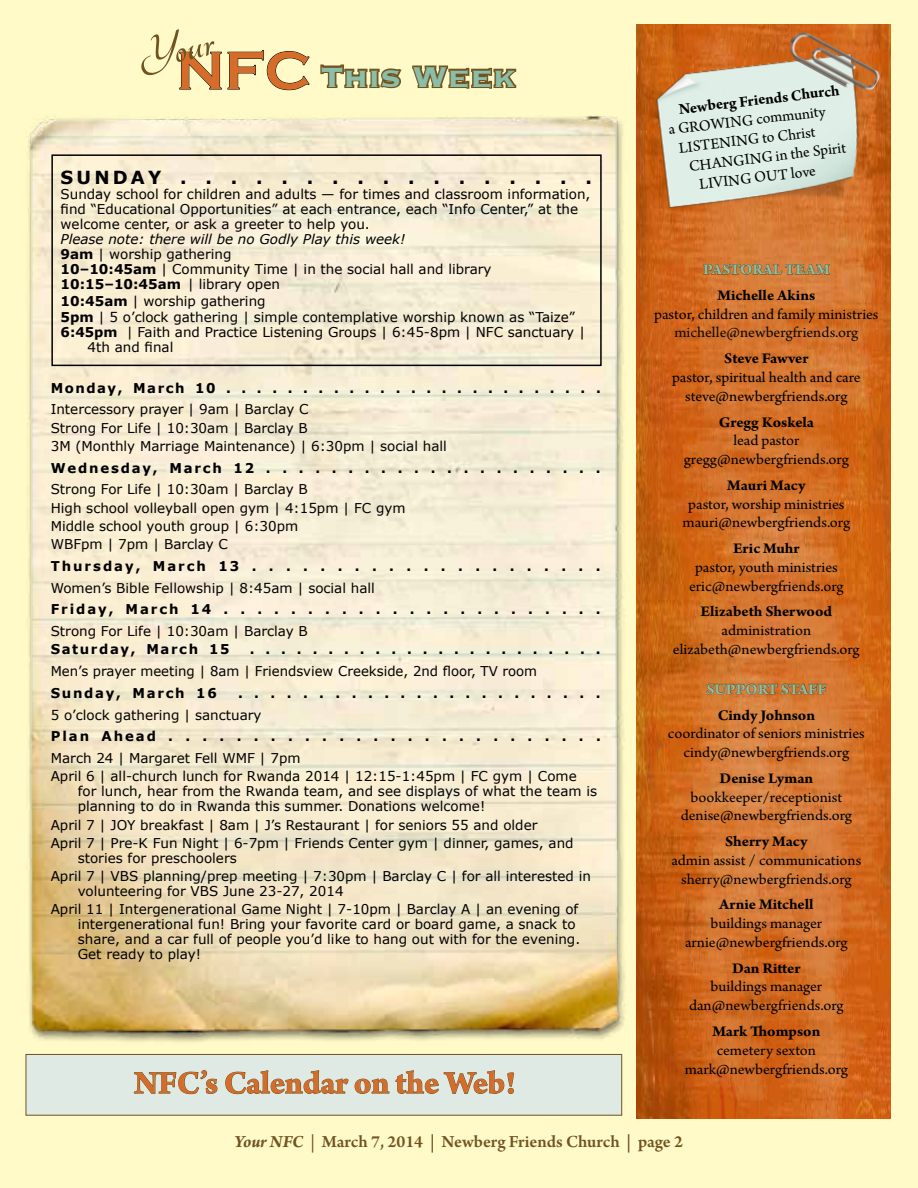
<style>
.page{position:relative;width:918px;height:1188px;background:#fffac7}
.page>*{position:absolute;margin:0;border:0;box-sizing:border-box;transform-origin:0 0}
.t1{font:700 49.95px "Tangerine";color:#715320}
.t2{font:700 37.2px "Copperplate";color:#8bbea8}
.t3{font:700 33.75px "Arno Pro";letter-spacing:-.005em;color:#d56c2a}
.t4{font:600 18px "Arno Pro";letter-spacing:-.005em;color:#715320}
.t5{font:700 18px "Verdana";letter-spacing:.175em;color:#000}
.t6{font:16.05px "Arno Pro";color:#000}
.t7{font:700 16.05px "Arno Pro";color:#000}
.t8{font:15.6px/18.8px "Arno Pro";color:#000;text-align:center;scale:1.04 1}
.t9{font:700 15.6px "Arno Pro";letter-spacing:-.005em;color:#000;scale:1.04 1}
.t10{font:15.6px "Arno Pro";color:#0a0a0b;scale:1.04 1}
.t11{font:700 15.6px "Arno Pro";color:#8bbea8;scale:1.04 1}
.t12{font:13.5px/18.3px "Verdana";color:#000}
.t13{font:700 13.5px "Verdana";letter-spacing:.135em;color:#000}
.t14{font:italic 13.5px "Verdana";color:#000}
.t15{font:700 13.5px "Verdana";letter-spacing:.115em;color:#000}
.t16{font:700 13.5px "Verdana";color:#000}
.s1{font-family:"Copperplate Gothic";font-size:55.35px;color:#d56c2a}
.s2{font-weight:700}
.s3{font-weight:400}
.s4{font-weight:700;font-style:italic}
</style>
<div class="page">
<div style="left:26px;top:1054px;width:596px;height:62px;background:#dfeae4;border:1px solid #715320"></div>
<svg style="left:320px;top:64px;width:82px;height:25px"></svg>
<svg style="left:412px;top:65px;width:105px;height:24px"></svg>
<svg style="left:179px;top:50px;width:131px;height:41px"></svg>
<img style="left:28px;top:116px;width:597px;height:926px">
<img style="left:636px;top:24px;width:255px;height:1095px">
<svg style="left:703px;top:247px;width:127px;height:47px"></svg>
<svg style="left:706px;top:677px;width:121px;height:31px"></svg>
<img style="left:649px;top:53px;width:227px;height:166px">
<img style="left:783px;top:27px;width:99px;height:72px">
<svg style="left:134px;top:1069px;width:84px;height:25px"></svg>
<svg style="left:225px;top:1054px;width:164px;height:41px"></svg>
<svg style="left:395px;top:1070px;width:119px;height:24px"></svg>
<div style="left:51px;top:154px;width:551px;height:212px;border:2px solid #000"></div>
<h1 class="t1" style="left:133px;top:34px;width:77px;rotate:-13deg">Your</h1>
<h2 class="t2" style="left:176px;top:52px;width:341px"><span class="s1">NFC</span> This Week</h2>
<h3 class="t5" style="left:61px;top:166px;width:533px">SUNDAY.................</h3>
<p class="t12" style="left:61px;top:187px;width:531px;line-height:15px">Sunday school for children and adults — for times and classroom information, find “Educational Opportunities” at each entrance, each “Info Center,” at the welcome center, or ask a greeter to help you.</p>
<p class="t14" style="left:61px;top:231px;width:346px">Please note: there will be no Godly Play this week!</p>
<p class="t12" style="left:61px;top:245px;width:172px"><span class="s2">9am</span> | worship gathering</p>
<p class="t12" style="left:61px;top:260px;width:433px"><span class="s2">10–10:45am</span> | Community Time | in the social hall and library</p>
<p class="t16" style="left:61px;top:276px;width:221px">10:15–10:45am <span class="s3">| library open</span></p>
<p class="t12" style="left:61px;top:291px;width:207px"><span class="s2">10:45am</span> | worship gathering</p>
<p class="t12" style="left:61px;top:307px;width:516px"><span class="s2">5pm</span> | 5 o’clock gathering | simple contemplative worship known as “Taize”</p>
<p class="t12" style="left:61px;top:322px;width:526px"><span class="s2">6:45pm</span> | Faith and Practice Listening Groups | 6:45-8pm | NFC sanctuary |</p>
<p class="t12" style="left:88px;top:337px;width:87px">4th and final</p>
<p class="t15" style="left:51px;top:379px;width:552px">Monday,March10.........................</p>
<p class="t12" style="left:51px;top:400px;width:398px">Intercessory prayer | 9am | Barclay C<br>Strong For Life | 10:30am | Barclay B<br>3M (Monthly Marriage Maintenance) | 6:30pm | social hall</p>
<p class="t13" style="left:51px;top:459px;width:551px">Wednesday,March12.....................</p>
<p class="t12" style="left:51px;top:480px;width:356px">Strong For Life | 10:30am | Barclay B<br>High school volleyball open gym | 4:15pm | FC gym Middle school youth group | 6:30pm<br>WBFpm | 7pm | Barclay C</p>
<p class="t13" style="left:51px;top:557px;width:551px">Thursday,March13.....................</p>
<p class="t12" style="left:51px;top:578px;width:326px">Women’s Bible Fellowship | 8:45am | social hall</p>
<p class="t13" style="left:51px;top:601px;width:551px">Friday,March14.......................</p>
<p class="t12" style="left:51px;top:622px;width:259px">Strong For Life | 10:30am | Barclay B</p>
<p class="t13" style="left:51px;top:641px;width:180px">Saturday, March 15</p>
<p class="t13" style="left:250px;top:641px;width:352px">.......................</p>
<p class="t12" style="left:51px;top:662px;width:488px">Men’s prayer meeting | 8am | Friendsview Creekside, 2nd floor, TV room</p>
<p class="t13" style="left:51px;top:684px;width:168px">Sunday, March 16</p>
<p class="t13" style="left:238px;top:684px;width:364px">.......................</p>
<p class="t12" style="left:51px;top:705px;width:212px">5 o’clock gathering | sanctuary</p>
<p class="t13" style="left:51px;top:728px;width:552px">PlanAhead..........................</p>
<p class="t12" style="left:51px;top:749px;width:527px">March 24 | Margaret Fell WMF | 7pm<br>April 6 | all-church lunch for Rwanda 2014 | 12:15-1:45pm | FC gym | Come</p>
<p class="t12" style="left:78px;top:783px;width:521px;line-height:15px">for lunch, hear from the Rwanda team, and see displays of what the team is planning to do in Rwanda this summer. Donations welcome!</p>
<p class="t12" style="left:51px;top:815px;width:524px">April 7 | JOY breakfast | 8am | J’s Restaurant | for seniors 55 and older<br>April 7 | Pre-K Fun Night | 6-7pm | Friends Center gym | dinner, games, and</p>
<p class="t12" style="left:51px;top:848px;width:542px;text-indent:27px">stories for preschoolers<br>April 7 | VBS planning/prep meeting | 7:30pm | Barclay C | for all interested in</p>
<p class="t12" style="left:51px;top:882px;width:529px;text-indent:27px">volunteering for VBS June 23-27, 2014<br>April 11 | Intergenerational Game Night | 7-10pm | Barclay A | an evening of</p>
<p class="t12" style="left:78px;top:916px;width:504px;line-height:15px">intergenerational fun! Bring your favorite card or board game, a snack to share, and a car full of people you’d like to hang out with for the evening.<br>Get ready to play!</p>
<h3 class="t3" style="left:134px;top:1063px;width:383px">NFC’s Calendar on the Web!</h3>
<p class="t7" style="left:678px;top:100px;width:163px;rotate:-7deg">Newberg Friends Church</p>
<p class="t6" style="left:668px;top:121px;width:159px;rotate:-7deg">a GROWING community</p>
<p class="t6" style="left:678px;top:139px;width:139px;rotate:-7deg">LISTENING to Christ</p>
<p class="t6" style="left:688px;top:157px;width:159px;rotate:-7deg">CHANGING in the Spirit</p>
<p class="t6" style="left:698px;top:175px;width:119px;rotate:-7deg">LIVING OUT love</p>
<p class="t11" style="left:703px;top:260px;width:123px">PASTORAL TEAM</p>
<p class="t9" style="left:718px;top:286px;width:96px">Michelle Akins</p>
<p class="t8" style="left:654px;top:305px;width:217px">pastor, children and family ministries</p>
<p class="t10" style="left:674px;top:324px;width:178px">michelle@newbergfriends.org</p>
<p class="t9" style="left:724px;top:349px;width:83px">Steve Fawver</p>
<p class="t8" style="left:672px;top:369px;width:183px">pastor, spiritual health and care steve@newbergfriends.org</p>
<p class="t9" style="left:719px;top:413px;width:93px">Gregg Koskela</p>
<p class="t8" style="left:684px;top:432px;width:160px">lead pastor gregg@newbergfriends.org</p>
<p class="t9" style="left:727px;top:476px;width:77px">Mauri Macy</p>
<p class="t8" style="left:683px;top:495px;width:163px">pastor, worship ministries mauri@newbergfriends.org</p>
<p class="t9" style="left:733px;top:539px;width:66px">Eric Muhr</p>
<p class="t8" style="left:689px;top:559px;width:150px">pastor, youth ministries eric@newbergfriends.org</p>
<p class="t9" style="left:701px;top:603px;width:128px">Elizabeth Sherwood</p>
<p class="t8" style="left:673px;top:622px;width:181px">administration elizabeth@newbergfriends.org</p>
<p class="t11" style="left:706px;top:680px;width:117px">SUPPORT STAFF</p>
<p class="t9" style="left:718px;top:706px;width:95px">Cindy Johnson</p>
<p class="t8" style="left:668px;top:725px;width:191px">coordinator of seniors ministries cindy@newbergfriends.org</p>
<p class="t9" style="left:720px;top:769px;width:91px">Denise Lyman</p>
<p class="t8" style="left:681px;top:788px;width:166px">bookkeeper/receptionist denise@newbergfriends.org</p>
<p class="t9" style="left:725px;top:832px;width:81px">Sherry Macy</p>
<p class="t8" style="left:671px;top:852px;width:184px">admin assist / communications sherry@newbergfriends.org</p>
<p class="t9" style="left:719px;top:896px;width:92px">Arnie Mitchell</p>
<p class="t8" style="left:685px;top:915px;width:158px">buildings manager arnie@newbergfriends.org</p>
<p class="t9" style="left:732px;top:959px;width:67px">Dan Ritter</p>
<p class="t8" style="left:689px;top:978px;width:150px">buildings manager dan@newbergfriends.org</p>
<p class="t9" style="left:712px;top:1022px;width:105px">Mark Thompson</p>
<p class="t8" style="left:685px;top:1042px;width:158px">cemetery sexton mark@newbergfriends.org</p>
<h3 class="t4" style="left:234px;top:1131px;width:450px"><span class="s4">Your NFC</span> <span class="s3">|</span> March 7, 2014 | Newberg Friends Church | page 2</h3>
</div>
